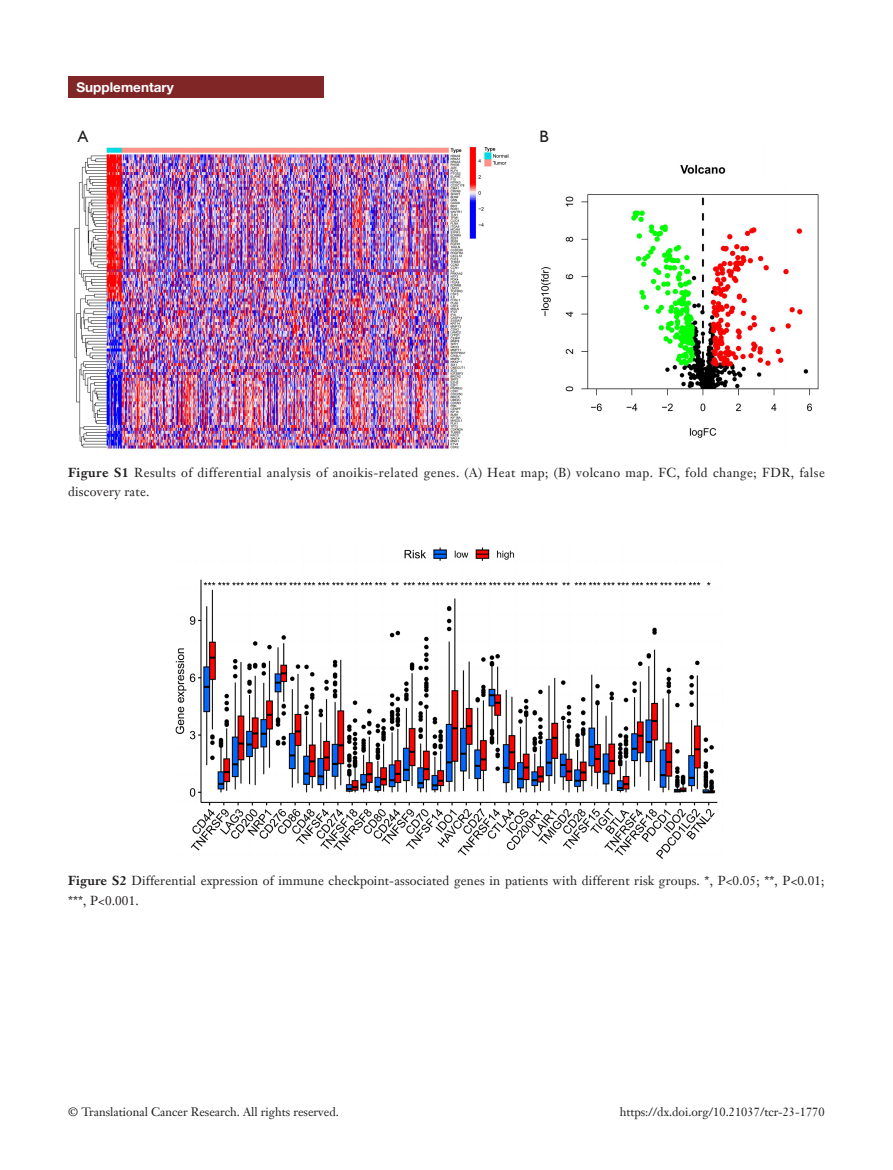
<style>
.page{position:relative;width:893px;height:1170px;background:#fff}
.page>*{position:absolute;margin:0;border:0;box-sizing:border-box;transform-origin:0 0}
.t1{font:16.5px "Humanist 521 BT";color:#231f20}
.栏目{font:700 13.5px "Helvetica Neue LT Pro";color:#fff}
.t2{font:12.75px/19.5px "Janson Text LT";letter-spacing:.02em;color:#231f20}
.t3{font:12px "Janson Text LT";color:#231f20}
.s1{font-weight:700}
</style>
<div class="page">
<div style="left:68px;top:77px;width:255px;height:21px;background:#812627"></div>
<img style="left:74px;top:146px;width:745px;height:303px">
<img style="left:175px;top:547px;width:543px;height:312px">
<p class="栏目" style="left:77px;top:79px;width:99px">Supplementary</p>
<p class="t1" style="left:78px;top:126px;width:12px">A</p>
<p class="t1" style="left:539px;top:126px;width:11px">B</p>
<p class="t2" style="left:68px;top:462px;width:758px"><span class="s1">Figure S1</span> Results of differential analysis of anoikis-related genes. (A) Heat map; (B) volcano map. FC, fold change; FDR, false discovery rate.</p>
<p class="t2" style="left:68px;top:870px;width:758px"><span class="s1">Figure S2</span> Differential expression of immune checkpoint-associated genes in patients with different risk groups. *, P&lt;0.05; **, P&lt;0.01; ***, P&lt;0.001.</p>
<p class="t3" style="left:68px;top:1104px;width:272px">© Translational Cancer Research. All rights reserved.</p>
<p class="t3" style="left:620px;top:1104px;width:206px">https://dx.doi.org/10.21037/tcr-23-1770</p>
</div>
